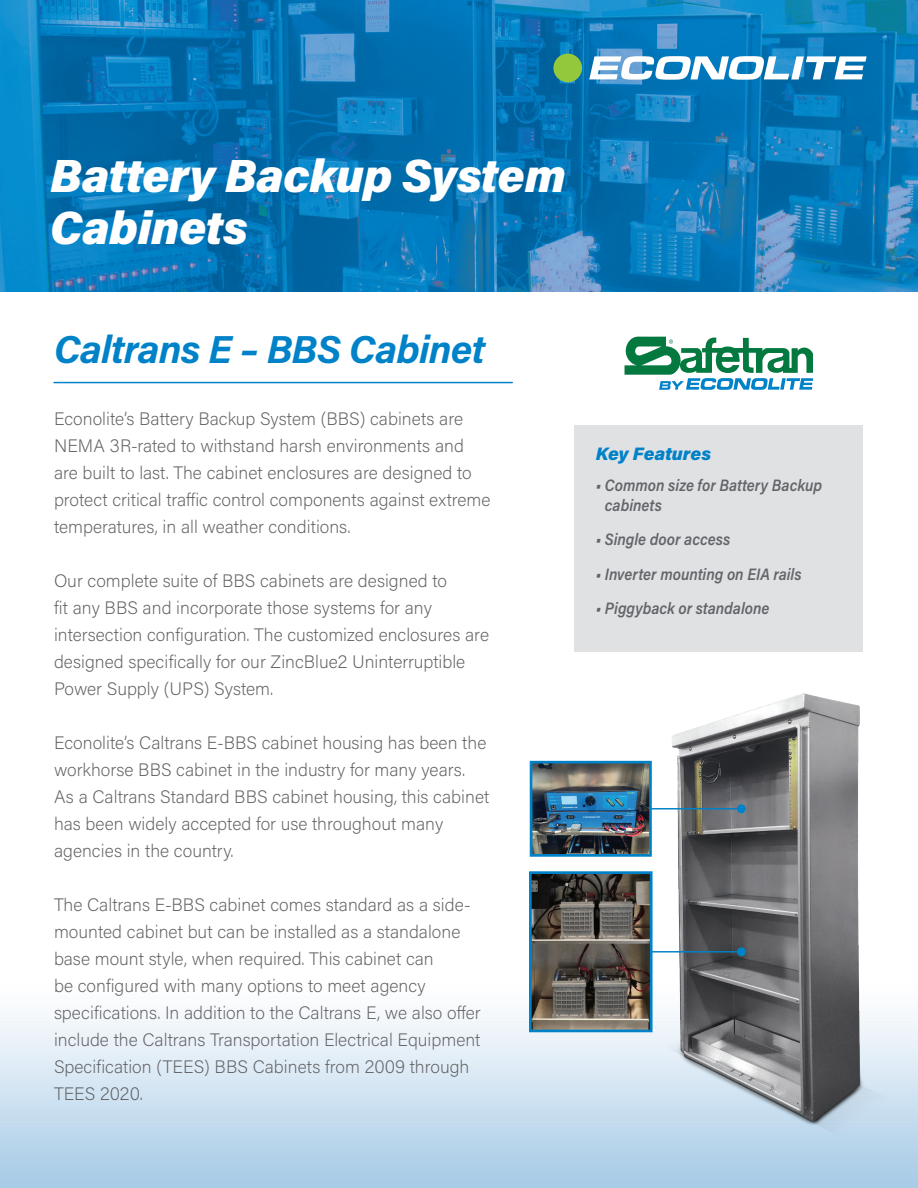
<style>
.page{position:relative;width:918px;height:1188px;background:#fff}
.page>*{position:absolute;margin:0;border:0;box-sizing:border-box;transform-origin:0 0}
.t1{font:italic 900 46.5px/52.5px "Acumin Pro";letter-spacing:-.01em;color:#fff}
.t2{font:italic 700 39px "Acumin Pro";letter-spacing:-.02em;color:#0082c8}
.t3{font:200 18px/27px "Acumin Pro";color:#5f5f62}
.t4{font:italic 900 18px "Acumin Pro";color:#0082c8}
.t5{font:italic 600 16.5px/19.5px "Acumin Pro";color:#62656a;scale:.9 1}
</style>
<div class="page">
<img style="left:0;top:0;width:918px;height:292px">
<svg style="left:589px;top:56px;width:278px;height:24px"></svg>
<div style="left:553px;top:54px;width:29px;height:28px;background:#94c83c;border-radius:50%"></div>
<hr style="left:54px;top:382px;width:458px;height:1px;background:#0082c8">
<div style="left:574px;top:425px;width:289px;height:226px;background:#e0e1e3"></div>
<svg style="left:625px;top:336px;width:188px;height:54px"></svg>
<img style="left:614px;top:693px;width:304px;height:465px">
<img style="left:534px;top:765px;width:114px;height:88px">
<div style="left:530px;top:761px;width:122px;height:96px;border:3px solid #0082c8"></div>
<img style="left:533px;top:875px;width:116px;height:153px">
<div style="left:529px;top:871px;width:124px;height:161px;border:3px solid #0082c8"></div>
<hr style="left:650px;top:808px;width:87px;height:2px;background:#0082c8">
<div style="left:737px;top:804px;width:9px;height:9px;background:#0082c8;border-radius:50%"></div>
<hr style="left:650px;top:951px;width:87px;height:2px;background:#0082c8">
<div style="left:737px;top:947px;width:9px;height:9px;background:#0082c8;border-radius:50%"></div>
<h1 class="t1" style="left:50px;top:147px;width:517px">Battery Backup System<br>Cabinets</h1>
<h2 class="t2" style="left:54px;top:322px;width:433px">Caltrans E – BBS Cabinet</h2>
<p class="t3" style="left:54px;top:404px;width:438px">Econolite’s Battery Backup System (BBS) cabinets are NEMA 3R-rated to withstand harsh environments and are built to last. The cabinet enclosures are designed to protect critical traffic control components against extreme temperatures, in all weather conditions.</p>
<p class="t3" style="left:54px;top:566px;width:437px">Our complete suite of BBS cabinets are designed to<br>fit any BBS and incorporate those systems for any intersection configuration. The customized enclosures are designed specifically for our ZincBlue2 Uninterruptible Power Supply (UPS) System.</p>
<p class="t3" style="left:54px;top:728px;width:437px">Econolite’s Caltrans E-BBS cabinet housing has been the workhorse BBS cabinet in the industry for many years.<br>As a Caltrans Standard BBS cabinet housing, this cabinet has been widely accepted for use throughout many agencies in the country.</p>
<p class="t3" style="left:54px;top:890px;width:428px">The Caltrans E-BBS cabinet comes standard as a side&shy;mounted cabinet but can be installed as a standalone base mount style, when required. This cabinet can<br>be configured with many options to meet agency specifications. In addition to the Caltrans E, we also offer include the Caltrans Transportation Electrical Equipment Specification (TEES) BBS Cabinets from 2009 through TEES 2020.</p>
<p class="t4" style="left:596px;top:441px;width:117px">Key Features</p>
<p class="t5" style="left:605px;top:475px;width:243px;text-indent:-9px">• Common size for Battery Backup cabinets</p>
<p class="t5" style="left:596px;top:529px;width:151px">• Single door access</p>
<p class="t5" style="left:596px;top:564px;width:230px">• Inverter mounting on EIA rails</p>
<p class="t5" style="left:596px;top:598px;width:194px">• Piggyback or standalone</p>
</div>
